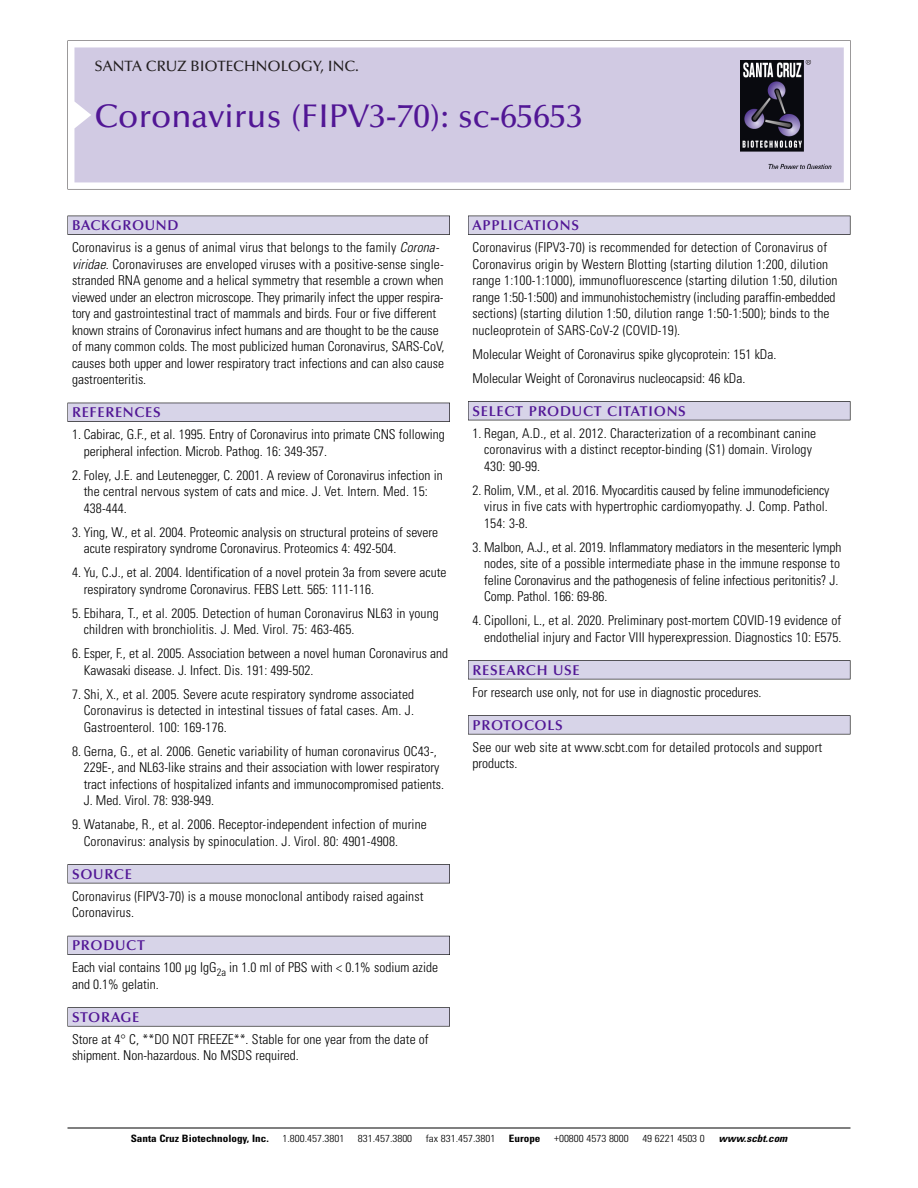
<style>
.page{position:relative;width:918px;height:1188px;background:#fff}
.page>*{position:absolute;margin:0;border:0;box-sizing:border-box;transform-origin:0 0}
.t1{font:500 33px "Optima";color:#511695}
.t2{font:500 15px "Optima";color:#231f20}
.t3{font:600 14.25px "Optima";letter-spacing:.05em;color:#511695}
.t4{font:300 condensed 13.5px/16.5px "Univers";color:#000}
.t5{font:300 condensed 10.2px "Univers";color:#000;scale:1.1 1}
.t6{font:700 condensed 10.2px "Univers";color:#000;scale:1.1 1}
.t7{font:italic 700 condensed 10.2px "Univers";color:#000;scale:1.1 1}
.s1{font-style:italic}
</style>
<div class="page">
<svg style="left:74px;top:41px;width:777px;height:148px"></svg>
<div style="left:74px;top:47px;width:770px;height:135px;background:#d1cae3"></div>
<img style="left:741px;top:60px;width:90px;height:108px">
<div style="left:68px;top:216px;width:382px;height:19px;background:#535256"></div>
<div style="left:68px;top:216px;width:381px;height:18px;background:#d7d4e8"></div>
<div style="left:68px;top:403px;width:382px;height:19px;background:#525156"></div>
<div style="left:68px;top:403px;width:381px;height:18px;background:#d7d4e8"></div>
<div style="left:68px;top:864px;width:382px;height:19px;background:#545357"></div>
<div style="left:68px;top:865px;width:381px;height:18px;background:#d7d4e8"></div>
<div style="left:68px;top:936px;width:382px;height:19px;background:#535259"></div>
<div style="left:68px;top:936px;width:381px;height:18px;background:#d7d4e8"></div>
<svg style="left:68px;top:1007px;width:382px;height:20px"></svg>
<div style="left:68px;top:1008px;width:381px;height:18px;background:#d7d4e8"></div>
<hr style="left:68px;top:1128px;width:782px;height:1px;background:#000">
<div style="left:468px;top:216px;width:382px;height:19px;background:#535256"></div>
<div style="left:468px;top:216px;width:382px;height:18px;background:#d7d4e8"></div>
<div style="left:468px;top:401px;width:382px;height:19px;background:#515155"></div>
<div style="left:468px;top:402px;width:382px;height:18px;background:#d7d4e8"></div>
<div style="left:468px;top:660px;width:382px;height:19px;background:#545357"></div>
<div style="left:468px;top:661px;width:382px;height:18px;background:#d7d4e8"></div>
<div style="left:468px;top:715px;width:382px;height:19px;background:#575659"></div>
<div style="left:468px;top:716px;width:382px;height:18px;background:#d7d4e8"></div>
<p class="t2" style="left:94px;top:60px;width:266px">SANTA CRUZ BIOTECHNOLOGY, INC.</p>
<p class="t1" style="left:94px;top:102px;width:490px">Coronavirus (FIPV3-70): sc-65653</p>
<p class="t3" style="left:72px;top:219px;width:108px">BACKGROUND</p>
<p class="t4" style="left:72px;top:240px;width:374px">Coronavirus is a genus of animal virus that belongs to the family <span class="s1">Corona&shy;viridae</span>. Coronaviruses are enveloped viruses with a positive-sense single&shy;stranded RNA genome and a helical symmetry that resemble a crown when viewed under an electron microscope. They primarily infect the upper respira&shy;tory and gastrointestinal tract of mammals and birds. Four or five different known strains of Coronavirus infect humans and are thought to be the cause of many common colds. The most publicized human Coronavirus, SARS-CoV, causes both upper and lower respiratory tract infections and can also cause gastroenteritis.</p>
<p class="t3" style="left:72px;top:406px;width:90px">REFERENCES</p>
<p class="t4" style="left:84px;top:427px;width:363px;text-indent:-12px">1. Cabirac, G.F., et al. 1995. Entry of Coronavirus into primate CNS following peripheral infection. Microb. Pathog. 16: 349-357.</p>
<p class="t4" style="left:84px;top:468px;width:361px;text-indent:-12px">2. Foley, J.E. and Leutenegger, C. 2001. A review of Coronavirus infection in the central nervous system of cats and mice. J. Vet. Intern. Med. 15:<br>438-444.</p>
<p class="t4" style="left:84px;top:525px;width:356px;text-indent:-12px">3. Ying, W., et al. 2004. Proteomic analysis on structural proteins of severe acute respiratory syndrome Coronavirus. Proteomics 4: 492-504.</p>
<p class="t4" style="left:84px;top:565px;width:364px;text-indent:-12px">4. Yu, C.J., et al. 2004. Identification of a novel protein 3a from severe acute respiratory syndrome Coronavirus. FEBS Lett. 565: 111-116.</p>
<p class="t4" style="left:84px;top:606px;width:357px;text-indent:-12px">5. Ebihara, T., et al. 2005. Detection of human Coronavirus NL63 in young children with bronchiolitis. J. Med. Virol. 75: 463-465.</p>
<p class="t4" style="left:84px;top:646px;width:366px;text-indent:-12px">6. Esper, F., et al. 2005. Association between a novel human Coronavirus and<br>Kawasaki disease. J. Infect. Dis. 191: 499-502.</p>
<p class="t4" style="left:84px;top:687px;width:332px;text-align:justify;text-indent:-12px">7. Shi, X., et al. 2005. Severe acute respiratory syndrome associated Coronavirus is detected in intestinal tissues of fatal cases. Am. J.<br>Gastroenterol. 100: 169-176.</p>
<p class="t4" style="left:84px;top:744px;width:362px;text-indent:-12px">8. Gerna, G., et al. 2006. Genetic variability of human coronavirus OC43-, 229E-, and NL63-like strains and their association with lower respiratory tract infections of hospitalized infants and immunocompromised patients.<br>J. Med. Virol. 78: 938-949.</p>
<p class="t4" style="left:84px;top:817px;width:345px;text-indent:-12px">9. Watanabe, R., et al. 2006. Receptor-independent infection of murine<br>Coronavirus: analysis by spinoculation. J. Virol. 80: 4901-4908.</p>
<p class="t3" style="left:72px;top:868px;width:61px">SOURCE</p>
<p class="t4" style="left:72px;top:889px;width:353px">Coronavirus (FIPV3-70) is a mouse monoclonal antibody raised against<br>Coronavirus.</p>
<p class="t3" style="left:72px;top:939px;width:74px">PRODUCT</p>
<p class="t4" style="left:72px;top:961px;width:368px">Each vial contains 100 µg IgG<sub>2a</sub> in 1.0 ml of PBS with &lt; 0.1% sodium azide and 0.1% gelatin.</p>
<p class="t3" style="left:72px;top:1011px;width:69px">STORAGE</p>
<p class="t4" style="left:72px;top:1032px;width:358px">Store at 4° C, **DO NOT FREEZE**. Stable for one year from the date of shipment. Non-hazardous. No MSDS required.</p>
<p class="t3" style="left:473px;top:219px;width:108px">APPLICATIONS</p>
<p class="t4" style="left:473px;top:240px;width:366px">Coronavirus (FIPV3-70) is recommended for detection of Coronavirus of Coronavirus origin by Western Blotting (starting dilution 1:200, dilution range 1:100-1:1000), immunofluorescence (starting dilution 1:50, dilution range 1:50-1:500) and immunohistochemistry (including paraffin-embedded sections) (starting dilution 1:50, dilution range 1:50-1:500); binds to the nucleoprotein of SARS-CoV-2 (COVID-19).</p>
<p class="t4" style="left:473px;top:347px;width:305px">Molecular Weight of Coronavirus spike glycoprotein: 151 kDa.</p>
<p class="t4" style="left:473px;top:371px;width:274px">Molecular Weight of Coronavirus nucleocapsid: 46 kDa.</p>
<p class="t3" style="left:473px;top:405px;width:215px">SELECT PRODUCT CITATIONS</p>
<p class="t4" style="left:484px;top:426px;width:334px;text-indent:-12px">1. Regan, A.D., et al. 2012. Characterization of a recombinant canine coronavirus with a distinct receptor-binding (S1) domain. Virology<br>430: 90-99.</p>
<p class="t4" style="left:484px;top:483px;width:347px;text-align:justify;text-indent:-12px">2. Rolim, V.M., et al. 2016. Myocarditis caused by feline immunodeficiency virus in five cats with hypertrophic cardiomyopathy. J. Comp. Pathol.<br>154: 3-8.</p>
<p class="t4" style="left:484px;top:540px;width:359px;text-indent:-12px">3. Malbon, A.J., et al. 2019. Inflammatory mediators in the mesenteric lymph nodes, site of a possible intermediate phase in the immune response to feline Coronavirus and the pathogenesis of feline infectious peritonitis? J.<br>Comp. Pathol. 166: 69-86.</p>
<p class="t4" style="left:473px;top:613px;width:371px;text-align:right">4. Cipolloni, L., et al. 2020. Preliminary post-mortem COVID-19 evidence of endothelial injury and Factor VIII hyperexpression. Diagnostics 10: E575.</p>
<p class="t3" style="left:473px;top:664px;width:109px">RESEARCH USE</p>
<p class="t4" style="left:473px;top:685px;width:291px">For research use only, not for use in diagnostic procedures.</p>
<p class="t3" style="left:473px;top:719px;width:92px">PROTOCOLS</p>
<p class="t4" style="left:473px;top:740px;width:351px">See our web site at www.scbt.com for detailed protocols and support products.</p>
<p class="t6" style="left:131px;top:1135px;width:127px">Santa Cruz Biotechnology, Inc.</p>
<p class="t5" style="left:282px;top:1135px;width:58px">1.800.457.3801</p>
<p class="t5" style="left:358px;top:1135px;width:51px">831.457.3800</p>
<p class="t5" style="left:426px;top:1135px;width:65px">fax 831.457.3801</p>
<p class="t6" style="left:509px;top:1135px;width:30px">Europe</p>
<p class="t5" style="left:554px;top:1135px;width:69px">+00800 4573 8000</p>
<p class="t5" style="left:642px;top:1135px;width:58px">49 6221 4503 0</p>
<p class="t7" style="left:719px;top:1135px;width:66px">www.scbt.com</p>
</div>
